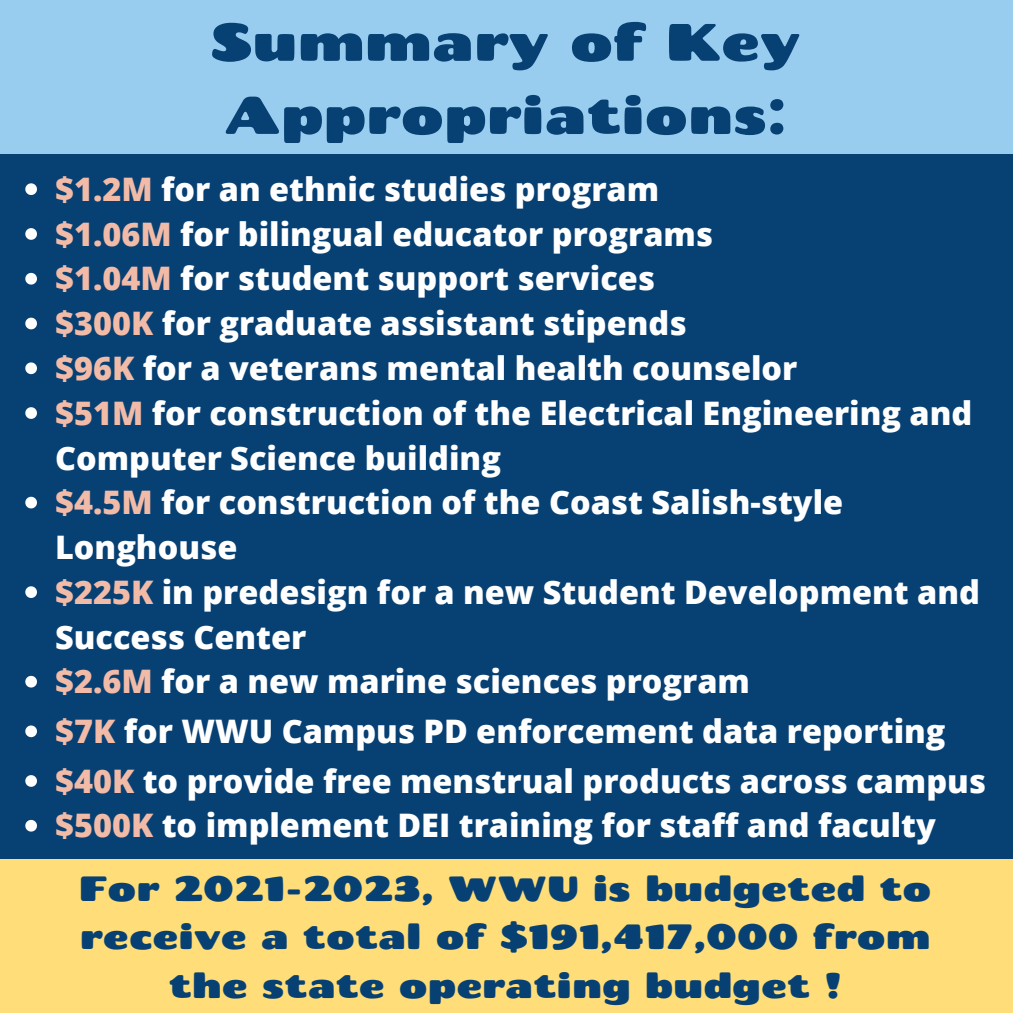
<style>
.page{position:relative;width:1013px;height:1013px;background:#fff}
.page>*{position:absolute;margin:0;border:0;box-sizing:border-box;transform-origin:0 0}
.t1{font:52.5px/73.1px "Chango";color:#074073}
.t2{font:35px/48.8px "Chango";color:#074073;text-align:center}
.t3{font:800 32.38px/44.8px "Open Sans";color:#fff}
.s1{color:#f2bba7}
</style>
<div class="page">
<div style="left:0;top:0;width:1012px;height:1012px;background:#074073"></div>
<div style="left:0;top:0;width:1012px;height:154px;background:#99cdef"></div>
<div style="left:0;top:859px;width:1012px;height:153px;background:#ffdd78"></div>
<svg style="left:25px;top:183px;width:12px;height:12px"></svg>
<svg style="left:25px;top:228px;width:12px;height:12px"></svg>
<svg style="left:25px;top:273px;width:12px;height:11px"></svg>
<svg style="left:25px;top:318px;width:12px;height:11px"></svg>
<svg style="left:25px;top:362px;width:12px;height:12px"></svg>
<svg style="left:25px;top:407px;width:12px;height:12px"></svg>
<svg style="left:25px;top:497px;width:12px;height:11px"></svg>
<svg style="left:25px;top:586px;width:12px;height:12px"></svg>
<svg style="left:25px;top:676px;width:12px;height:11px"></svg>
<svg style="left:25px;top:725px;width:12px;height:12px"></svg>
<svg style="left:25px;top:775px;width:12px;height:11px"></svg>
<svg style="left:25px;top:820px;width:12px;height:11px"></svg>
<p class="t1" style="left:210px;top:4px;width:591px">Summary of Key<br>Appropriations:</p>
<p class="t3" style="left:55px;top:166px;width:605px"><span class="s1">$1.2M</span> for an ethnic studies program</p>
<p class="t3" style="left:55px;top:211px;width:659px"><span class="s1">$1.06M</span> for bilingual educator programs</p>
<p class="t3" style="left:55px;top:255px;width:601px"><span class="s1">$1.04M</span> for student support services</p>
<p class="t3" style="left:55px;top:300px;width:633px"><span class="s1">$300K</span> for graduate assistant stipends</p>
<p class="t3" style="left:55px;top:345px;width:743px"><span class="s1">$96K</span> for a veterans mental health counselor</p>
<p class="t3" style="left:55px;top:390px;width:918px"><span class="s1">$51M</span> for construction of the Electrical Engineering and<br>Computer Science building</p>
<p class="t3" style="left:55px;top:479px;width:789px"><span class="s1">$4.5M</span> for construction of the Coast Salish-style<br>Longhouse</p>
<p class="t3" style="left:55px;top:569px;width:926px"><span class="s1">$225K</span> in predesign for a new Student Development and<br>Success Center</p>
<p class="t3" style="left:55px;top:658px;width:696px"><span class="s1">$2.6M</span> for a new marine sciences program</p>
<p class="t3" style="left:55px;top:708px;width:891px"><span class="s1">$7K</span> for WWU Campus PD enforcement data reporting</p>
<p class="t3" style="left:55px;top:757px;width:932px"><span class="s1">$40K</span> to provide free menstrual products across campus</p>
<p class="t3" style="left:55px;top:802px;width:882px"><span class="s1">$500K</span> to implement DEI training for staff and faculty</p>
<p class="t2" style="left:79px;top:862px;width:853px">For 2021-2023, WWU is budgeted to receive a total of $191,417,000 from the state operating budget !</p>
</div>
